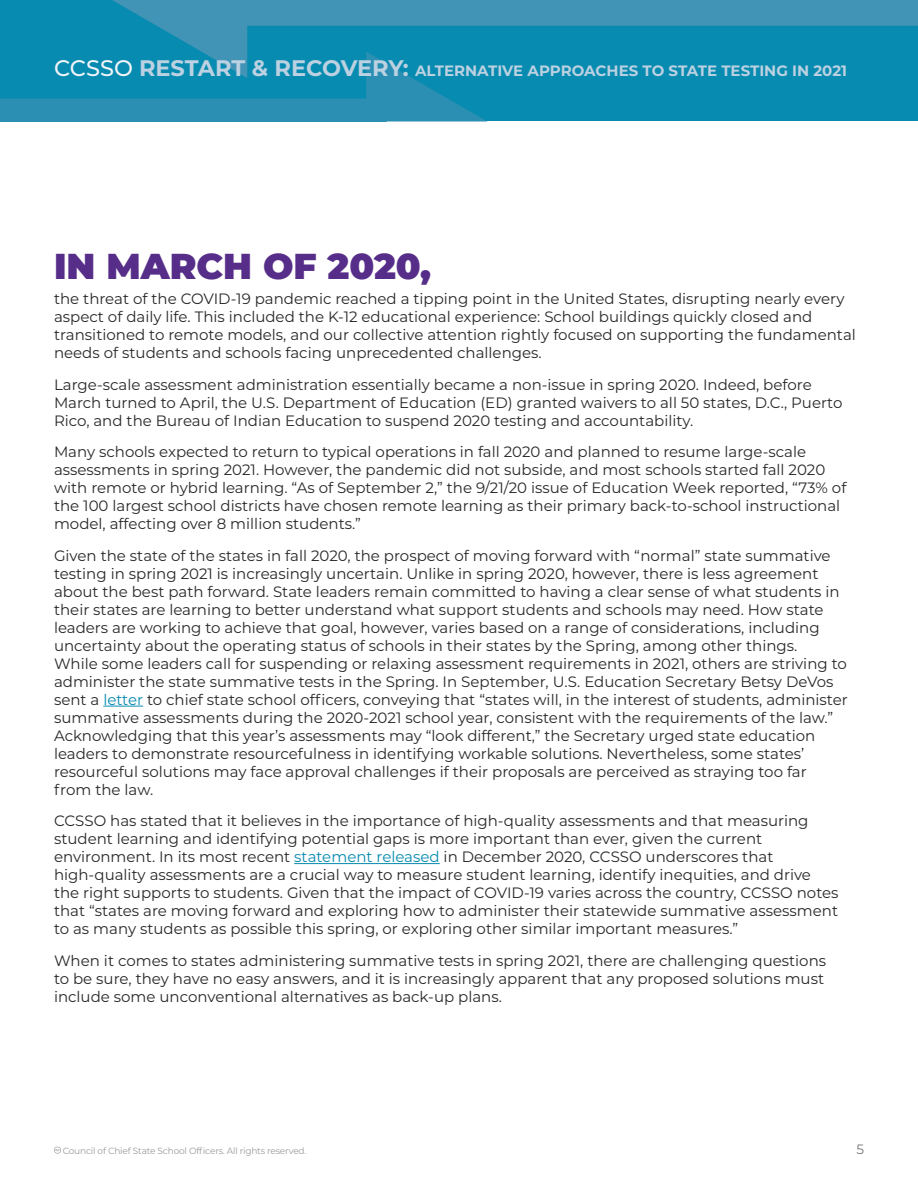
<style>
.page{position:relative;width:918px;height:1188px;background:#fff}
.page>*{position:absolute;margin:0;border:0;box-sizing:border-box;transform-origin:0 0}
.t1{font:900 36px "Montserrat";color:#562d88}
.t2{font:15px/18px "Montserrat";color:#292829}
.t3{font:700 15px "Montserrat";color:#bcd1e1}
.t4{font:13.5px "Montserrat";color:#747678}
.t5{font:9px "Montserrat";letter-spacing:-.02em;color:#989a9d}
.s1{font-weight:500;font-size:22.5px;color:#f1f4f8}
.s2{font-size:22.5px}
.s3{color:#078bb0}
</style>
<div class="page">
<svg style="left:54px;top:1147px;width:7px;height:7px"></svg>
<div style="left:0;top:0;width:918px;height:121px;background:#078bb0"></div>
<div style="left:0;top:98px;width:387px;height:24px;background:#2a8fb3"></div>
<svg style="left:366px;top:52px;width:121px;height:70px"></svg>
<div style="left:224px;top:0;width:694px;height:26px;background:#4294b7"></div>
<svg style="left:112px;top:0;width:135px;height:78px"></svg>
<hr style="left:103px;top:706px;width:40px;height:1px;background:#078bb0">
<hr style="left:294px;top:863px;width:146px;height:1px;background:#078bb0">
<p class="t3" style="left:54px;top:62px;width:795px"><span class="s1">CCSSO</span> <span class="s2">RESTART &amp; RECOVERY:</span> ALTERNATIVE APPROACHES TO STATE TESTING IN 2021</p>
<h1 class="t1" style="left:54px;top:250px;width:379px">In MARCh of 2020,</h1>
<p class="t2" style="left:54px;top:290px;width:803px">the threat of the COVID-19 pandemic reached a tipping point in the United States, disrupting nearly every aspect of daily life. This included the K-12 educational experience: School buildings quickly closed and transitioned to remote models, and our collective attention rightly focused on supporting the fundamental needs of students and schools facing unprecedented challenges.</p>
<p class="t2" style="left:54px;top:376px;width:790px">Large-scale assessment administration essentially became a non-issue in spring 2020. Indeed, before<br>March turned to April, the U.S. Department of Education (ED) granted waivers to all 50 states, D.C., Puerto<br>Rico, and the Bureau of Indian Education to suspend 2020 testing and accountability.</p>
<p class="t2" style="left:54px;top:443px;width:794px">Many schools expected to return to typical operations in fall 2020 and planned to resume large-scale assessments in spring 2021. However, the pandemic did not subside, and most schools started fall 2020 with remote or hybrid learning. “As of September 2,” the 9/21/20 issue of Education Week reported, “73% of the 100 largest school districts have chosen remote learning as their primary back-to-school instructional model, affecting over 8 million students.”</p>
<p class="t2" style="left:54px;top:547px;width:795px">Given the state of the states in fall 2020, the prospect of moving forward with “normal” state summative testing in spring 2021 is increasingly uncertain. Unlike in spring 2020, however, there is less agreement about the best path forward. State leaders remain committed to having a clear sense of what students in their states are learning to better understand what support students and schools may need. How state leaders are working to achieve that goal, however, varies based on a range of considerations, including uncertainty about the operating status of schools in their states by the Spring, among other things.<br>While some leaders call for suspending or relaxing assessment requirements in 2021, others are striving to administer the state summative tests in the Spring. In September, U.S. Education Secretary Betsy DeVos sent a <span class="s3">letter</span> to chief state school officers, conveying that “states will, in the interest of students, administer summative assessments during the 2020-2021 school year, consistent with the requirements of the law.” Acknowledging that this year’s assessments may “look different,” the Secretary urged state education leaders to demonstrate resourcefulness in identifying workable solutions. Nevertheless, some states’ resourceful solutions may face approval challenges if their proposals are perceived as straying too far from the law.</p>
<p class="t2" style="left:54px;top:812px;width:786px">CCSSO has stated that it believes in the importance of high-quality assessments and that measuring student learning and identifying potential gaps is more important than ever, given the current environment. In its most recent <span class="s3">statement released</span> in December 2020, CCSSO underscores that high-quality assessments are a crucial way to measure student learning, identify inequities, and drive the right supports to students. Given that the impact of COVID-19 varies across the country, CCSSO notes that “states are moving forward and exploring how to administer their statewide summative assessment to as many students as possible this spring, or exploring other similar important measures.”</p>
<p class="t2" style="left:54px;top:952px;width:774px">When it comes to states administering summative tests in spring 2021, there are challenging questions to be sure, they have no easy answers, and it is increasingly apparent that any proposed solutions must include some unconventional alternatives as back-up plans.</p>
<p class="t5" style="left:63px;top:1147px;width:245px">Council of Chief State School Officers. All rights reserved.</p>
<p class="t4" style="left:856px;top:1142px;width:9px">5</p>
</div>
